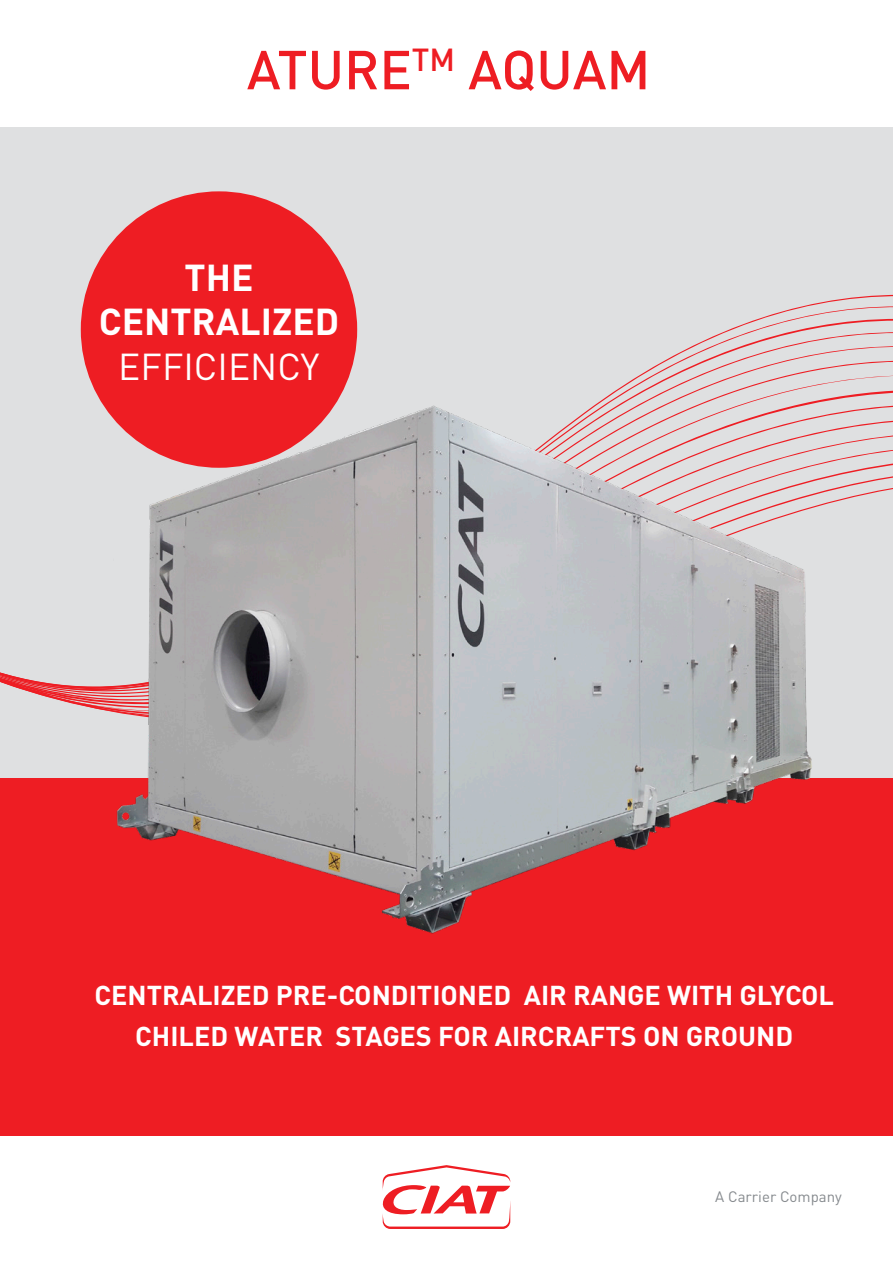
<style>
.page{position:relative;width:893px;height:1263px;background:#fff}
.page>*{position:absolute;margin:0;border:0;box-sizing:border-box;transform-origin:0 0}
.t1{font:500 54px "DIN Pro";color:#ee1d23}
.t2{font:700 37.05px/44.4px "DIN Pro";color:#fff;text-align:center}
.t3{font:700 27px "DIN Pro";color:#fff}
.t4{font:15px "DIN Pro";color:#868a8e}
.s1{font-weight:400}
</style>
<div class="page">
<svg style="left:382px;top:1165px;width:128px;height:64px"></svg>
<div style="left:0;top:753px;width:893px;height:382px;background:#ee1d23"></div>
<div style="left:0;top:128px;width:893px;height:650px;background:#dfe0e1"></div>
<svg style="left:0;top:246px;width:893px;height:461px"></svg>
<div style="left:81px;top:191px;width:276px;height:277px;background:#ee1d23;border-radius:50%"></div>
<img style="left:113px;top:401px;width:702px;height:533px">
<p class="t1" style="left:247px;top:33px;width:405px">ATURE<sup>TM</sup> AQUAM</p>
<p class="t2" style="left:99px;top:254px;width:242px">THE<br>CENTRALIZED<br><span class="s1">EFFICIENCY</span></p>
<p class="t3" style="left:94px;top:977px;width:741px">CENTRALIZED PRE-CONDITIONED AIR RANGE WITH GLYCOL</p>
<p class="t3" style="left:135px;top:1018px;width:660px">CHILED WATER STAGES FOR AIRCRAFTS ON GROUND</p>
<p class="t4" style="left:715px;top:1186px;width:128px">A Carrier Company</p>
</div>
